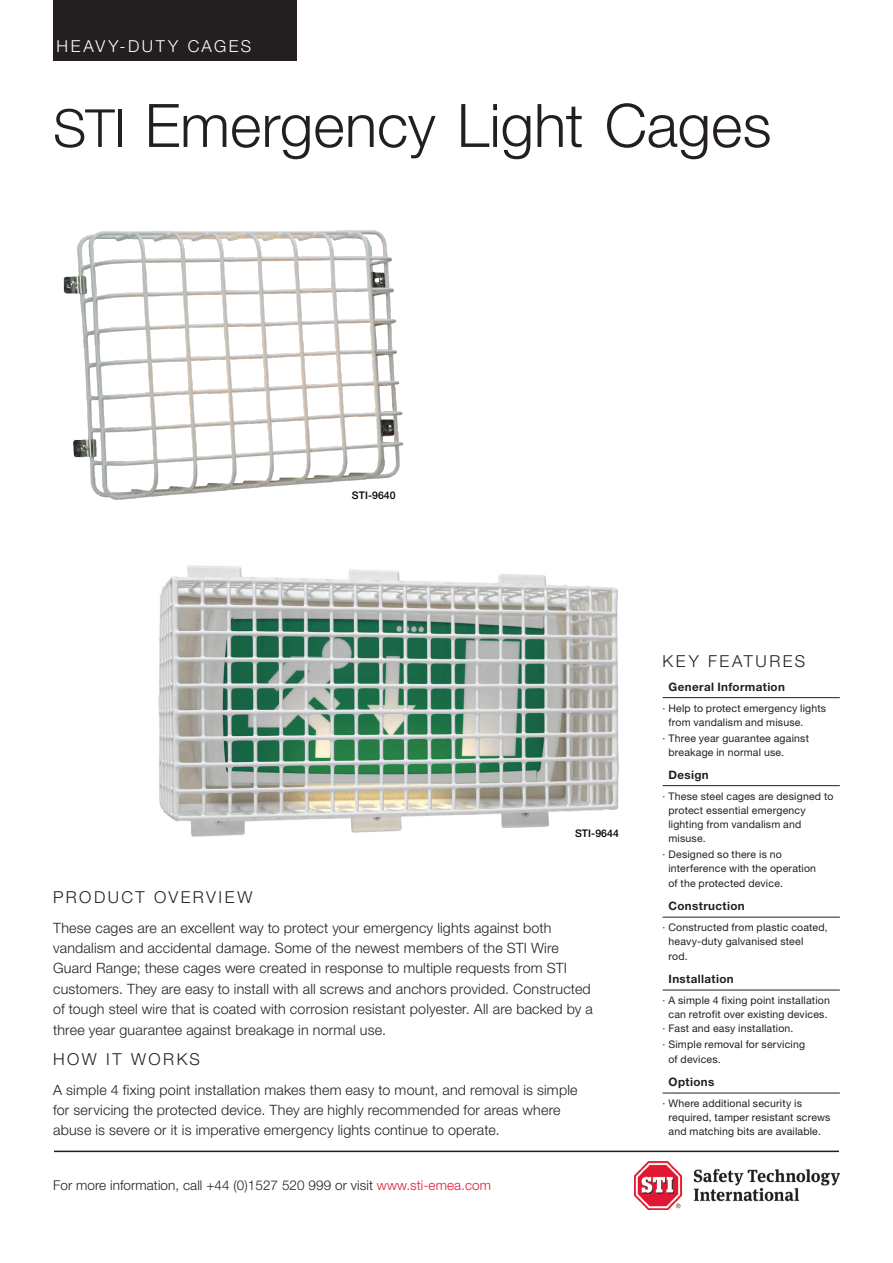
<style>
.page{position:relative;width:893px;height:1263px;background:#fff}
.page>*{position:absolute;margin:0;border:0;box-sizing:border-box;transform-origin:0 0}
.head_1{font:300 60px "Helvetica Neue LT Std";color:#231f20}
.head_3{font:300 16.5px "Helvetica Neue LT Std";letter-spacing:.15em;color:#231f20}
.head_3-2{font:300 16.5px "Helvetica Neue LT Std";letter-spacing:.15em;color:#fff}
.head_3-3{font:300 14.25px/20.4px "Helvetica Neue LT Std";letter-spacing:.015em;color:#231f20}
.t1{font:300 13.5px "Helvetica Neue LT Std";letter-spacing:.005em;color:#231f20}
.head4_sidebar{font:700 11.7px "Helvetica Neue LT Std";letter-spacing:.03em;color:#231f20}
.sidebar_bullet{font:10.5px/14.2px "Helvetica Neue LT Std";letter-spacing:.02em;color:#231f20}
.t2{font:500 10.5px "Helvetica Neue LT Std";letter-spacing:.005em;color:#000}
.s1{font-size:52.5px}
.s2{color:#e51836}
</style>
<div class="page">
<hr style="left:663px;top:697px;width:177px;height:1px;background:#231f20">
<hr style="left:663px;top:785px;width:177px;height:1px;background:#231f20">
<hr style="left:663px;top:917px;width:177px;height:1px;background:#231f20">
<hr style="left:663px;top:990px;width:177px;height:1px;background:#231f20">
<hr style="left:663px;top:1093px;width:177px;height:1px;background:#231f20">
<div style="left:53px;top:0;width:243px;height:61px;background:#231f20"></div>
<img style="left:635px;top:1161px;width:205px;height:48px">
<hr style="left:54px;top:1150px;width:785px;height:2px;background:#231f20">
<img style="left:63px;top:230px;width:341px;height:270px">
<img style="left:158px;top:565px;width:461px;height:272px">
<p class="head_3-2" style="left:57px;top:36px;width:196px">HEAVY-DUTY CAGES</p>
<p class="head_1" style="left:53px;top:89px;width:720px"><span class="s1">STI</span> Emergency Light Cages</p>
<p class="t2" style="left:352px;top:489px;width:45px">STI-9640</p>
<p class="t2" style="left:575px;top:827px;width:45px">STI-9644</p>
<p class="head_3" style="left:53px;top:887px;width:201px">PRODUCT OVERVIEW</p>
<p class="head_3-3" style="left:53px;top:917px;width:541px">These cages are an excellent way to protect your emergency lights against both vandalism and accidental damage. Some of the newest members of the STI Wire Guard Range; these cages were created in response to multiple requests from STI customers. They are easy to install with all screws and anchors provided. Constructed of tough steel wire that is coated with corrosion resistant polyester. All are backed by a three year guarantee against breakage in normal use.</p>
<p class="head_3" style="left:53px;top:1049px;width:148px">HOW IT WORKS</p>
<p class="head_3-3" style="left:53px;top:1079px;width:526px">A simple 4 fixing point installation makes them easy to mount, and removal is simple for servicing the protected device. They are highly recommended for areas where abuse is severe or it is imperative emergency lights continue to operate.</p>
<p class="t1" style="left:53px;top:1177px;width:439px">For more information, call +44 (0)1527 520 999 or visit <span class="s2">www.sti-emea.com</span></p>
<p class="head_3" style="left:663px;top:651px;width:144px">KEY FEATURES</p>
<p class="head4_sidebar" style="left:669px;top:679px;width:118px">General Information</p>
<p class="sidebar_bullet" style="left:668px;top:700px;width:159px;text-indent:-6px">· Help to protect emergency lights from vandalism and misuse.</p>
<p class="sidebar_bullet" style="left:668px;top:731px;width:142px;text-indent:-6px">· Three year guarantee against breakage in normal use.</p>
<p class="head4_sidebar" style="left:669px;top:767px;width:42px">Design</p>
<p class="sidebar_bullet" style="left:668px;top:788px;width:166px;text-indent:-6px">· These steel cages are designed to protect essential emergency lighting from vandalism and misuse.</p>
<p class="sidebar_bullet" style="left:668px;top:847px;width:149px;text-indent:-6px">· Designed so there is no interference with the operation of the protected device.</p>
<p class="head4_sidebar" style="left:669px;top:899px;width:78px">Construction</p>
<p class="sidebar_bullet" style="left:668px;top:920px;width:161px;text-indent:-6px">· Constructed from plastic coated, heavy-duty galvanised steel<br>rod.</p>
<p class="head4_sidebar" style="left:669px;top:971px;width:67px">Installation</p>
<p class="sidebar_bullet" style="left:663px;top:993px;width:169px">· A simple 4 fixing point installation</p>
<p class="sidebar_bullet" style="left:668px;top:1007px;width:161px">can retrofit over existing devices.</p>
<p class="sidebar_bullet" style="left:663px;top:1021px;width:132px">· Fast and easy installation.</p>
<p class="sidebar_bullet" style="left:668px;top:1037px;width:138px;text-indent:-6px">· Simple removal for servicing of devices.</p>
<p class="head4_sidebar" style="left:669px;top:1074px;width:47px">Options</p>
<p class="sidebar_bullet" style="left:668px;top:1096px;width:164px;text-indent:-6px">· Where additional security is required, tamper resistant screws and matching bits are available.</p>
</div>
